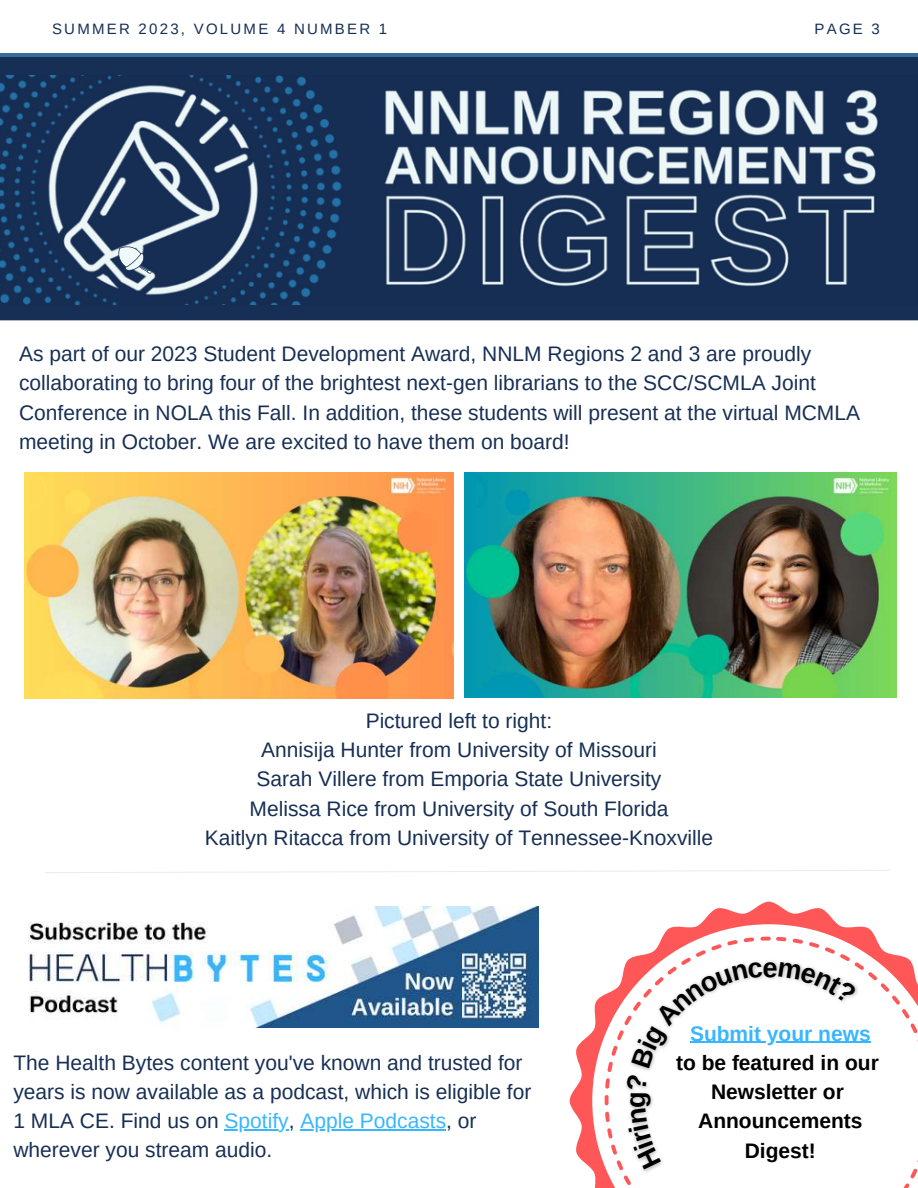
<style>
.page{position:relative;width:918px;height:1188px;background:#172f54}
.page>*{position:absolute;margin:0;border:0;box-sizing:border-box;transform-origin:0 0}
.t1{font:700 27.15px "Arimo";color:#000}
.t2{font:21px/29.2px "Arimo";color:#172f54}
.t3{font:700 21px/29.2px "Arimo";color:#000;text-align:center}
.t4{font:700 21px "Arimo";color:#38b6ff}
.t5{font:15px "Arimo";letter-spacing:.15em;color:#172f54}
.s1{color:#38b6ff}
</style>
<div class="page">
<div style="left:0;top:0;width:918px;height:55px;background:#fff"></div>
<hr style="left:0;top:54px;width:918px;height:3px;background:#376c9b">
<img style="left:0;top:75px;width:878px;height:230px">
<div style="left:0;top:320px;width:918px;height:868px;background:#fff"></div>
<svg style="left:116px;top:242px;width:36px;height:32px"></svg>
<img style="left:13px;top:907px;width:526px;height:120px">
<svg style="left:44px;top:869px;width:848px;height:5px;background:#fafafa"></svg>
<img style="left:24px;top:473px;width:430px;height:226px">
<img style="left:464px;top:472px;width:432px;height:225px">
<hr style="left:225px;top:1129px;width:64px;height:1px;background:#38b6ff">
<hr style="left:300px;top:1129px;width:146px;height:1px;background:#38b6ff">
<img style="left:551px;top:882px;width:329px;height:306px">
<svg style="left:605px;top:937px;width:313px;height:251px;background:#fbf2f2"></svg>
<p class="t5" style="left:52px;top:19px;width:337px">SUMMER 2023, VOLUME 4 NUMBER 1</p>
<p class="t5" style="left:815px;top:19px;width:67px">PAGE 3</p>
<p class="t2" style="left:19px;top:339px;width:843px">As part of our 2023 Student Development Award, NNLM Regions 2 and 3 are proudly collaborating to bring four of the brightest next-gen librarians to the SCC/SCMLA Joint Conference in NOLA this Fall. In addition, these students will present at the virtual MCMLA meeting in October. We are excited to have them on board!</p>
<p class="t2" style="left:205px;top:706px;width:510px;text-align:center">Pictured left to right:<br>Annisija Hunter from University of Missouri<br>Sarah Villere from Emporia State University<br>Melissa Rice from University of South Florida<br>Kaitlyn Ritacca from University of Tennessee-Knoxville</p>
<p class="t2" style="left:13px;top:1048px;width:519px">The Health Bytes content you've known and trusted for years is now available as a podcast, which is eligible for 1 MLA CE. Find us on <span class="s1">Spotify</span>, <span class="s1">Apple Podcasts</span>, or wherever you stream audio.</p>
<p class="t1" style="left:617px;top:1108px;width:18px;rotate:-90deg">g</p>
<p class="t4" style="left:690px;top:1019px;width:182px">Submit your news</p>
<p class="t3" style="left:676px;top:1048px;width:204px">to be featured in our<br>Newsletter or<br>Announcements</p>
<p class="t3" style="left:745px;top:1136px;width:73px">Digest!</p>
</div>
